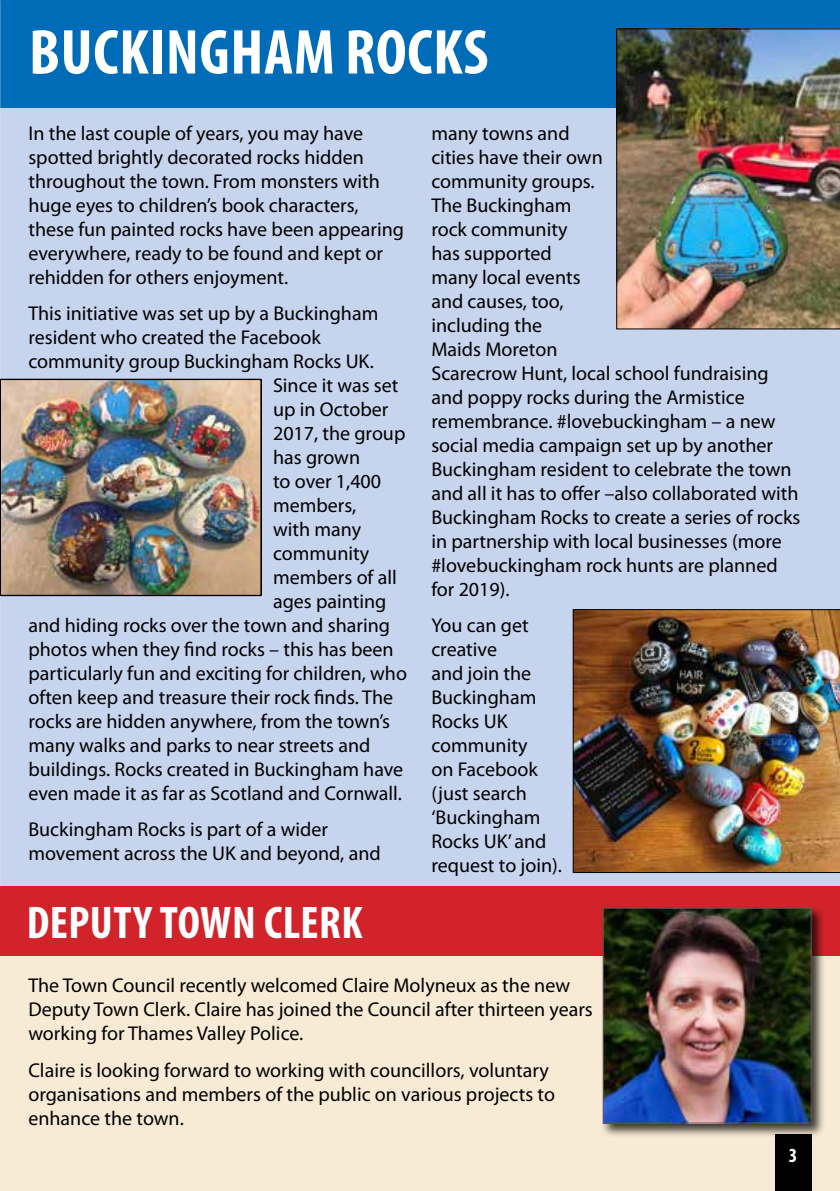
<style>
.page{position:relative;width:840px;height:1191px;background:#fff}
.page>*{position:absolute;margin:0;border:0;box-sizing:border-box;transform-origin:0 0}
.t1{font:700 condensed 64px "Myriad Pro";letter-spacing:.01em;color:#fff}
.t2{font:700 condensed 46px "Myriad Pro";letter-spacing:.01em;color:#fff}
.t3{font:20px/24px "Myriad Pro";color:#000}
.t4{font:700 condensed 20px "Myriad Pro";color:#fff}
</style>
<div class="page">
<div style="left:0;top:892px;width:839px;height:299px;background:#f8ebd5"></div>
<div style="left:0;top:98px;width:839px;height:794px;background:#c7d4ed"></div>
<div style="left:0;top:0;width:839px;height:108px;background:#006cb7"></div>
<div style="left:774px;top:1134px;width:37px;height:57px;background:#000"></div>
<div style="left:0;top:886px;width:839px;height:69px;background:#d2232a"></div>
<img style="left:616px;top:28px;width:223px;height:301px">
<img style="left:0;top:379px;width:262px;height:217px">
<img style="left:572px;top:609px;width:267px;height:264px">
<div style="left:600px;top:906px;width:225px;height:231px;background:#000;opacity:.75"></div>
<img style="left:604px;top:909px;width:205px;height:212px">
<div style="left:602px;top:907px;width:209px;height:216px;border:1px solid #6b5860"></div>
<h1 class="t1" style="left:29px;top:17px;width:460px">BUCKINGHAM ROCKS</h1>
<p class="t3" style="left:28px;top:121px;width:377px">In the last couple of years, you may have spotted brightly decorated rocks hidden throughout the town. From monsters with huge eyes to children’s book characters, these fun painted rocks have been appearing everywhere, ready to be found and kept or rehidden for others enjoyment.</p>
<p class="t3" style="left:28px;top:301px;width:351px">This initiative was set up by a Buckingham</p>
<p class="t3" style="left:28px;top:325px;width:294px">resident who created the Facebook</p>
<p class="t3" style="left:28px;top:349px;width:347px">community group Buckingham Rocks UK.</p>
<p class="t3" style="left:273px;top:373px;width:127px">Since it was set</p>
<p class="t3" style="left:273px;top:397px;width:117px">up in October</p>
<p class="t3" style="left:273px;top:421px;width:134px">2017, the group</p>
<p class="t3" style="left:273px;top:445px;width:88px">has grown</p>
<p class="t3" style="left:273px;top:469px;width:109px">to over 1,400</p>
<p class="t3" style="left:273px;top:493px;width:85px">members,</p>
<p class="t3" style="left:273px;top:517px;width:89px">with many</p>
<p class="t3" style="left:273px;top:541px;width:98px">community</p>
<p class="t3" style="left:273px;top:565px;width:125px">members of all</p>
<p class="t3" style="left:273px;top:589px;width:115px">ages painting</p>
<p class="t3" style="left:28px;top:613px;width:363px">and hiding rocks over the town and sharing</p>
<p class="t3" style="left:28px;top:637px;width:366px">photos when they find rocks – this has been</p>
<p class="t3" style="left:28px;top:661px;width:380px">particularly fun and exciting for children, who</p>
<p class="t3" style="left:28px;top:685px;width:366px">often keep and treasure their rock finds. The</p>
<p class="t3" style="left:28px;top:709px;width:363px">rocks are hidden anywhere, from the town’s</p>
<p class="t3" style="left:28px;top:733px;width:343px">many walks and parks to near streets and</p>
<p class="t3" style="left:28px;top:757px;width:376px">buildings. Rocks created in Buckingham have</p>
<p class="t3" style="left:28px;top:781px;width:375px">even made it as far as Scotland and Cornwall.</p>
<p class="t3" style="left:28px;top:817px;width:353px">Buckingham Rocks is part of a wider movement across the UK and beyond, and</p>
<p class="t3" style="left:431px;top:121px;width:370px">many towns and<br>cities have their own<br>community groups.<br>The Buckingham<br>rock community<br>has supported<br>many local events<br>and causes, too,<br>including the<br>Maids Moreton<br>Scarecrow Hunt, local school fundraising and poppy rocks during the Armistice remembrance. #lovebuckingham – a new social media campaign set up by another<br>Buckingham resident to celebrate the town and all it has to offer –also collaborated with<br>Buckingham Rocks to create a series of rocks in partnership with local businesses (more #lovebuckingham rock hunts are planned for 2019).</p>
<p class="t3" style="left:431px;top:613px;width:132px">You can get creative<br>and join the<br>Buckingham<br>Rocks UK community<br>on Facebook (just search ‘Buckingham<br>Rocks UK’ and request to join).</p>
<h2 class="t2" style="left:27px;top:897px;width:337px">DEPUTY TOWN CLERK</h2>
<p class="t3" style="left:28px;top:973px;width:565px">The Town Council recently welcomed Claire Molyneux as the new<br>Deputy Town Clerk. Claire has joined the Council after thirteen years working for Thames Valley Police.</p>
<p class="t3" style="left:28px;top:1057px;width:528px">Claire is looking forward to working with councillors, voluntary organisations and members of the public on various projects to enhance the town.</p>
<p class="t4" style="left:788px;top:1144px;width:10px">3</p>
</div>
